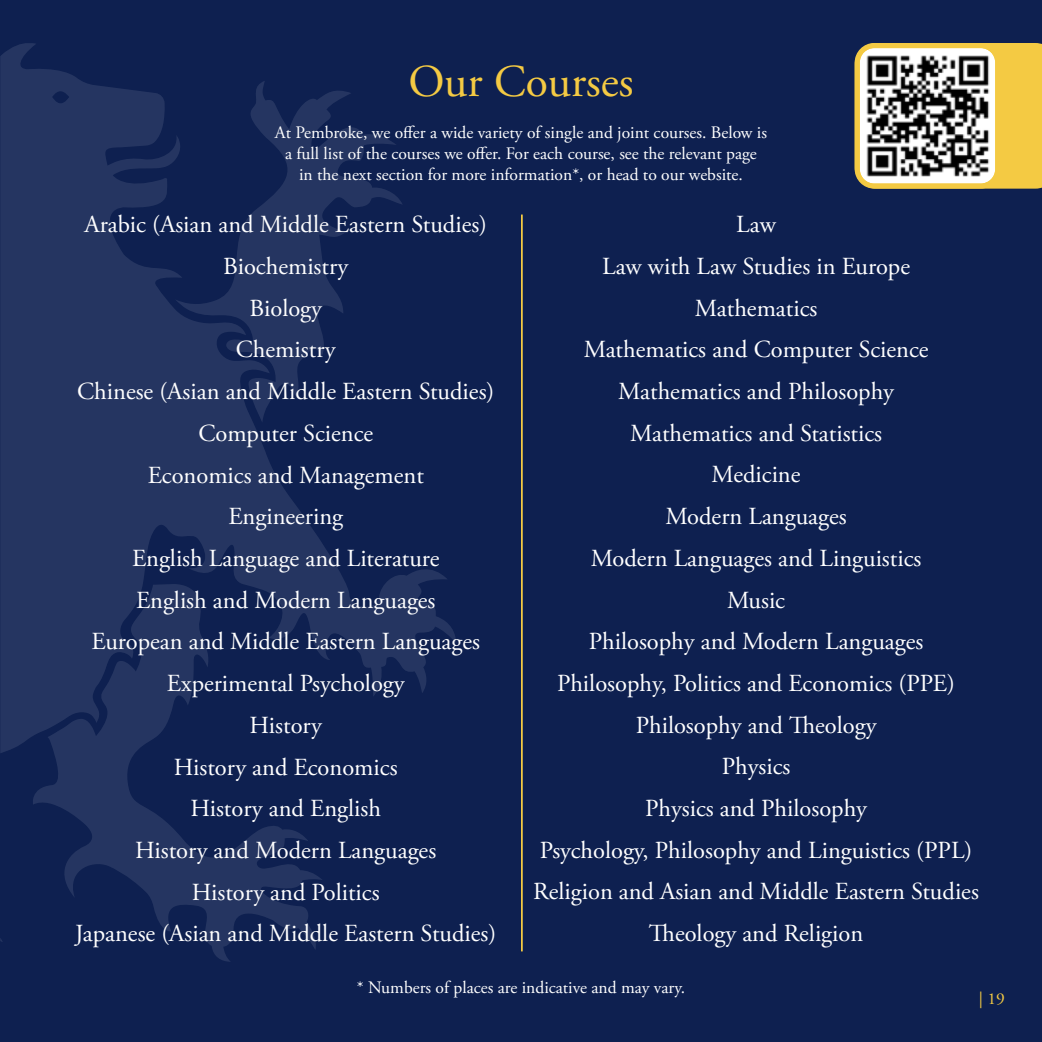
<style>
.page{position:relative;width:1042px;height:1042px;background:#0e2050}
.page>*{position:absolute;margin:0;border:0;box-sizing:border-box;transform-origin:0 0}
.t1{font:45.5px "Adobe Garamond Pro";color:#f4ca43}
.t2{font:24.5px/41.6px "Adobe Garamond Pro";letter-spacing:-.005em;color:#fff;text-align:center}
.t3{font:17.5px/21px "Adobe Garamond Pro";letter-spacing:-.035em;color:#fff;text-align:center}
.t4{font:16.62px "Adobe Garamond Pro";color:#f4ca43;scale:1.05 1}
</style>
<div class="page">
<svg style="left:0;top:43px;width:456px;height:919px"></svg>
<hr style="left:521px;top:214px;width:2px;height:737px;background:#f4ca43">
<div style="left:987px;top:43px;width:55px;height:146px;background:#f4ca43"></div>
<img style="left:860px;top:49px;width:134px;height:134px">
<div style="left:854px;top:43px;width:146px;height:146px;border:5px solid #f4ca43;border-radius:17px"></div>
<h1 class="t1" style="left:408px;top:54px;width:227px">Our Courses</h1>
<p class="t3" style="left:275px;top:122px;width:493px">At Pembroke, we offer a wide variety of single and joint courses. Below is a full list of the courses we offer. For each course, see the relevant page<br>in the next section for more information*, or head to our website.</p>
<p class="t2" style="left:75px;top:205px;width:423px">Arabic (Asian and Middle Eastern Studies)<br>Biochemistry<br>Biology<br>Chemistry<br>Chinese (Asian and Middle Eastern Studies)<br>Computer Science<br>Economics and Management<br>Engineering<br>English Language and Literature<br>English and Modern Languages<br>European and Middle Eastern Languages<br>Experimental Psychology<br>History<br>History and Economics<br>History and English<br>History and Modern Languages<br>History and Politics<br>Japanese (Asian and Middle Eastern Studies)</p>
<p class="t2" style="left:533px;top:204px;width:447px">Law<br>Law with Law Studies in Europe<br>Mathematics<br>Mathematics and Computer Science<br>Mathematics and Philosophy<br>Mathematics and Statistics<br>Medicine<br>Modern Languages<br>Modern Languages and Linguistics<br>Music<br>Philosophy and Modern Languages<br>Philosophy, Politics and Economics (PPE)<br>Philosophy and Theology<br>Physics<br>Physics and Philosophy<br>Psychology, Philosophy and Linguistics (PPL)<br>Religion and Asian and Middle Eastern Studies<br>Theology and Religion</p>
<p class="t3" style="left:357px;top:977px;width:330px">* Numbers of places are indicative and may vary.</p>
<p class="t4" style="left:979px;top:989px;width:26px">| 19</p>
</div>
